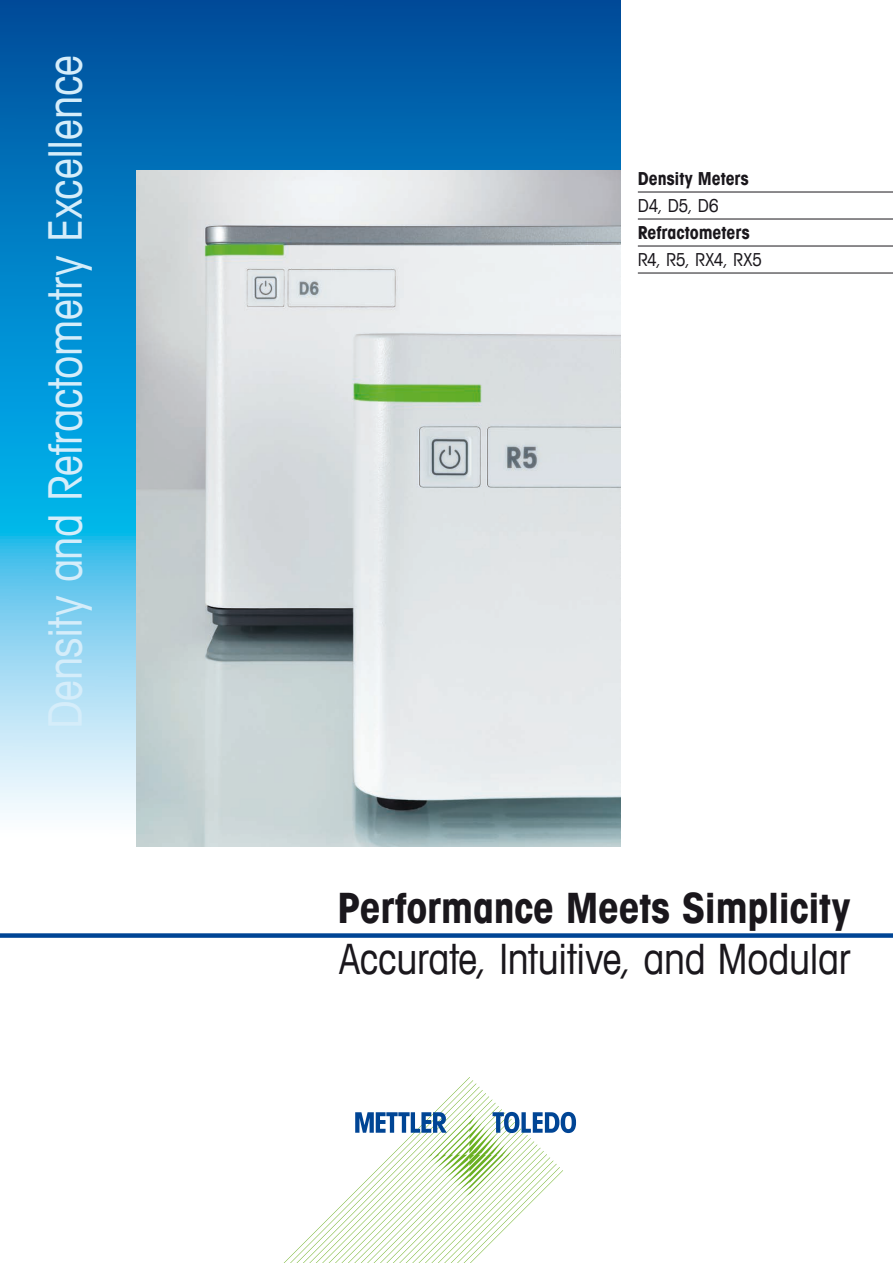
<style>
.page{position:relative;width:893px;height:1263px;background:#fff}
.page>*{position:absolute;margin:0;border:0;box-sizing:border-box;transform-origin:0 0}
._1_Cover_Vertical_Te{font:condensed 46.5px "Avant Garde Com";letter-spacing:-.01em;color:#d5edfa}
._2_Cover_Title_Book{font:condensed 42px "Avant Garde Com";letter-spacing:-.01em;color:#1a171c}
._1_Cover_Title_Bold{font:700 condensed 42px "Avant Garde Com";letter-spacing:-.01em;color:#1a171c}
._1_Cover_Index{font:700 condensed 18px "Avant Garde Com";letter-spacing:-.005em;color:#1a171c}
._1_Cover_Index-2{font:condensed 18px "Avant Garde Com";letter-spacing:-.02em;color:#1a171c}
</style>
<div class="page">
<svg style="left:0;top:0;width:621px;height:814px"></svg>
<div style="left:0;top:933px;width:893px;height:5px;background:#004595"></div>
<svg style="left:283px;top:1077px;width:293px;height:186px"></svg>
<img style="left:136px;top:170px;width:485px;height:676px">
<hr style="left:638px;top:192px;width:255px;height:1px;background:#1a171c">
<hr style="left:638px;top:219px;width:255px;height:1px;background:#1a171c">
<hr style="left:638px;top:246px;width:255px;height:1px;background:#1a171c">
<hr style="left:638px;top:273px;width:255px;height:1px;background:#1a171c">
<p class="_1_Cover_Vertical_Te" style="left:36px;top:729px;width:676px;rotate:-90deg">Density and Refractometry Excellence</p>
<p class="_1_Cover_Index" style="left:638px;top:167px;width:113px">Density Meters</p>
<p class="_1_Cover_Index-2" style="left:638px;top:194px;width:82px">D4, D5, D6</p>
<p class="_1_Cover_Index" style="left:638px;top:221px;width:113px">Refractometers</p>
<p class="_1_Cover_Index-2" style="left:638px;top:248px;width:126px">R4, R5, RX4, RX5</p>
<p class="_1_Cover_Title_Bold" style="left:337px;top:881px;width:515px">Performance Meets Simplicity</p>
<p class="_2_Cover_Title_Book" style="left:339px;top:933px;width:513px">Accurate, Intuitive, and Modular</p>
</div>
